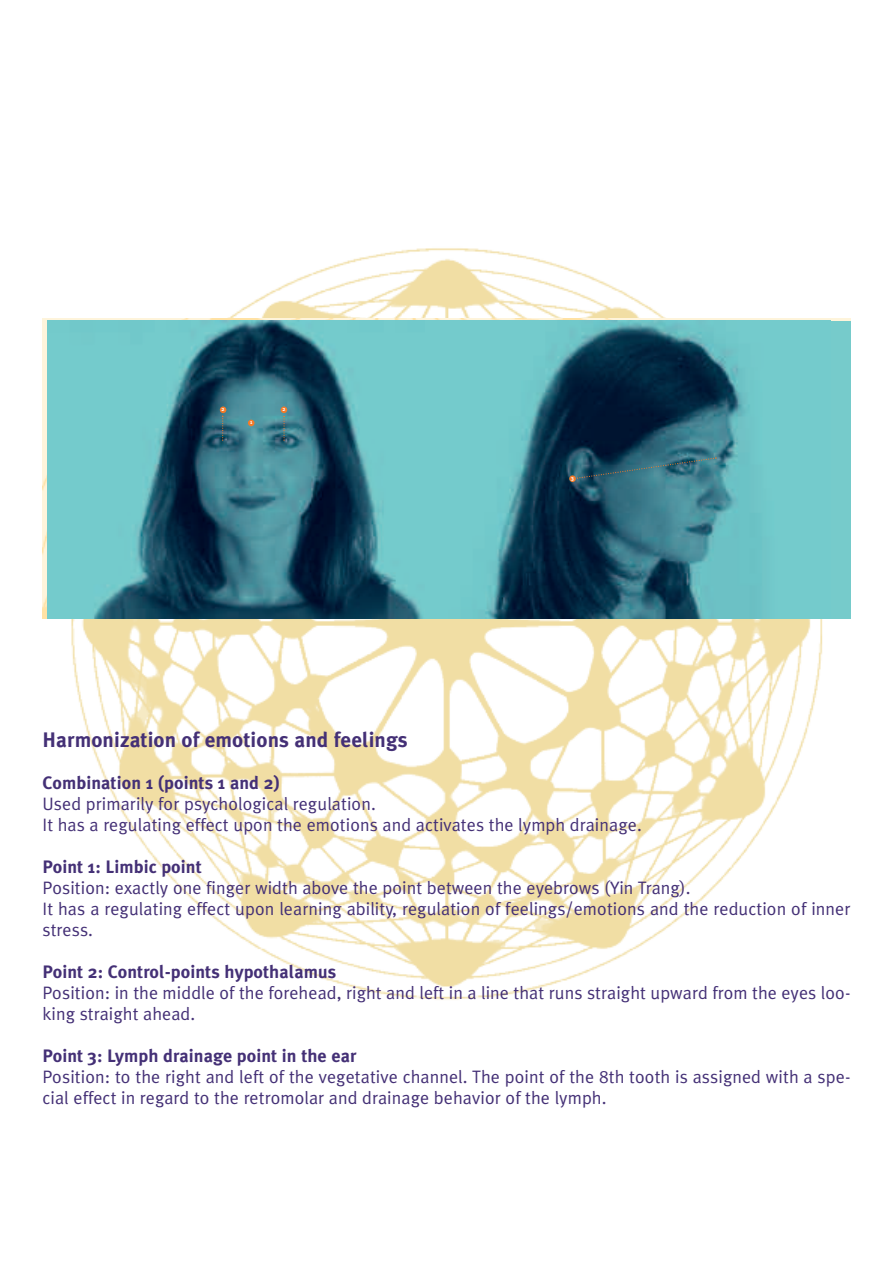
<style>
.page{position:relative;width:893px;height:1263px;background:#fff}
.page>*{position:absolute;margin:0;border:0;box-sizing:border-box;transform-origin:0 0}
.t1{font:700 21px "Meta Plus";letter-spacing:.005em;color:#443076}
.t2{font:18px/21px "Meta Plus Normal";letter-spacing:.005em;color:#443076}
.t3{font:700 18px "Meta Plus";letter-spacing:.005em;color:#443076}
.t4{font:5.55px "Meta Plus Bold Roman+GGYZIO";color:#fff}
</style>
<div class="page">
<img style="left:56px;top:248px;width:781px;height:752px">
<img style="left:47px;top:321px;width:379px;height:298px">
<svg style="left:248px;top:420px;width:6px;height:6px"></svg>
<div style="left:281px;top:406px;width:6px;height:7px;background:#f47b2a;border-radius:50%"></div>
<div style="left:220px;top:406px;width:6px;height:7px;background:#f47b2a;border-radius:50%"></div>
<svg style="left:222px;top:416px;width:1px;height:25px"></svg>
<svg style="left:283px;top:416px;width:2px;height:25px"></svg>
<div style="left:426px;top:321px;width:424px;height:298px;background:#76cbcb"></div>
<img style="left:485px;top:321px;width:276px;height:298px">
<div style="left:569px;top:475px;width:7px;height:7px;background:#f47b2a;border-radius:50%"></div>
<svg style="left:577px;top:457px;width:140px;height:22px;background:#336979"></svg>
<p class="t4" style="left:221px;top:406px;width:5px">2</p>
<p class="t4" style="left:282px;top:406px;width:5px">2</p>
<p class="t4" style="left:250px;top:419px;width:4px">1</p>
<p class="t4" style="left:571px;top:475px;width:4px">3</p>
<p class="t1" style="left:43px;top:728px;width:367px">Harmonization of emotions and feelings</p>
<p class="t3" style="left:43px;top:772px;width:239px">Combination 1 (points 1 and 2)</p>
<p class="t2" style="left:43px;top:793px;width:601px">Used primarily for psychological regulation.<br>It has a regulating effect upon the emotions and activates the lymph drainage.</p>
<p class="t3" style="left:43px;top:856px;width:161px">Point 1: Limbic point</p>
<p class="t2" style="left:43px;top:877px;width:809px">Position: exactly one finger width above the point between the eyebrows (Yin Trang).<br>It has a regulating effect upon learning ability, regulation of feelings/emotions and the reduction of inner stress.</p>
<p class="t3" style="left:43px;top:961px;width:295px">Point 2: Control-points hypothalamus</p>
<p class="t2" style="left:43px;top:982px;width:809px">Position: in the middle of the forehead, right and left in a line that runs straight upward from the eyes loo&shy;king straight ahead.</p>
<p class="t3" style="left:43px;top:1045px;width:315px">Point 3: Lymph drainage point in the ear</p>
<p class="t2" style="left:43px;top:1066px;width:809px">Position: to the right and left of the vegetative channel. The point of the 8th tooth is assigned with a spe&shy;cial effect in regard to the retromolar and drainage behavior of the lymph.</p>
</div>
